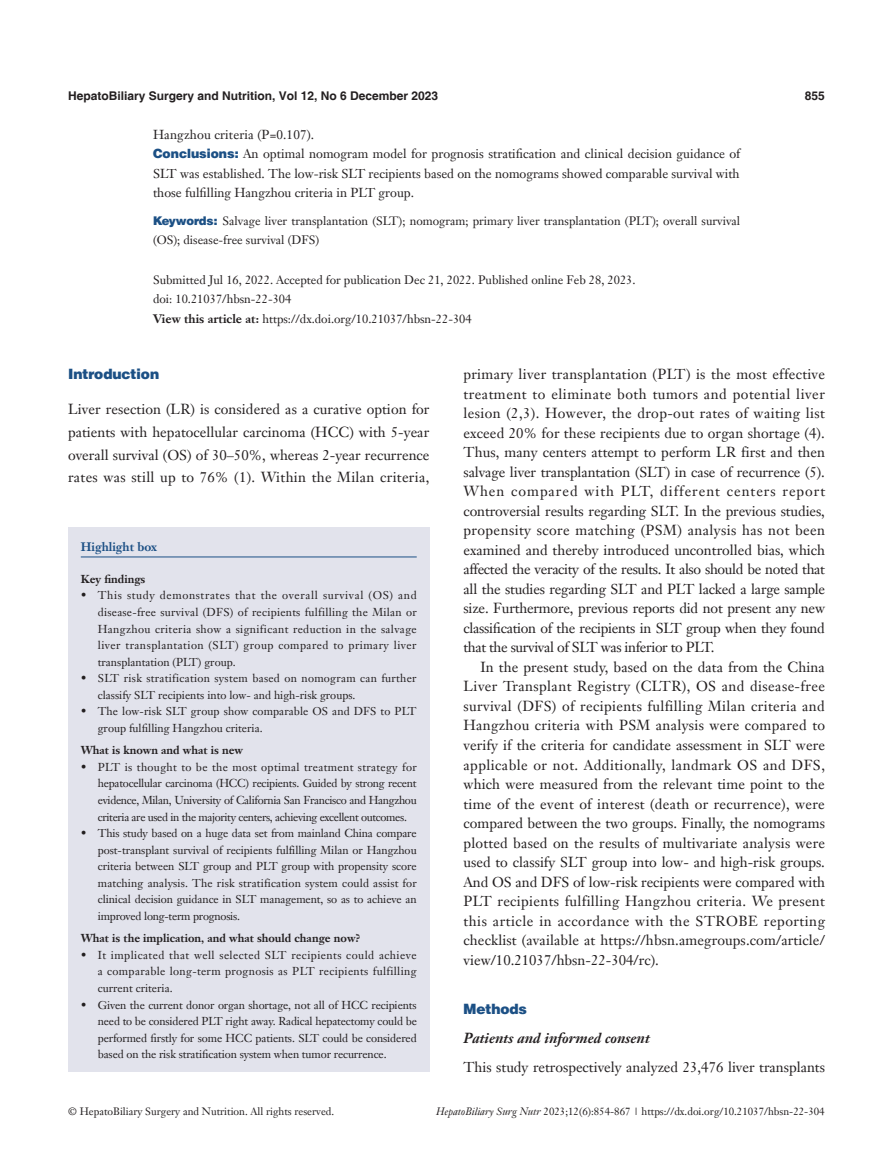
<style>
.page{position:relative;width:893px;height:1170px;background:#fff}
.page>*{position:absolute;margin:0;border:0;box-sizing:border-box;transform-origin:0 0}
.t1{font:14.25px/19.5px "Janson Text LT";color:#231f20;text-align:justify}
._2ji-zhengti{font:italic 700 14.25px "Janson Text LT";color:#231f20}
._1ji-zhengti{font:900 14.25px "Helvetica";color:#1c5085}
._1ji-6_5{font:900 14.25px "Helvetica";color:#1c5085}
.A-Abstract{font:12.75px/19.5px "Janson Text LT";color:#231f20;text-align:justify}
.A-Keywords{font:12px/19.5px "Janson Text LT";color:#231f20}
.A-time{font:12px "Janson Text LT";color:#231f20}
.t2{font:700 12px "Helvetica";color:#231f20}
.A-View_this_article{font:12px "Janson Text LT";color:#231f20}
.A-doi{font:12px "Janson Text LT";color:#231f20}
.Cite{font:700 12px "Janson Text LT";color:#1c5085}
.box-zhengwen{font:11.25px/16.5px "Janson Text LT";color:#231f20;text-align:justify}
.box-zhengwen-1_5mm{font:11.25px/16.5px "Janson Text LT";color:#231f20}
.box-zhengwen-2{font:11.25px/16.5px "Janson Text LT";letter-spacing:.025em;color:#231f20}
.box-biaoti{font:700 11.25px "Janson Text LT";color:#231f20}
.t3{font:10.5px "Janson Text LT";color:#231f20}
.s1{font-family:"Helvetica AME";color:#1c5085}
.s2{font-weight:700}
.s3{font-style:italic}
</style>
<div class="page">
<div style="left:68px;top:527px;width:361px;height:545px;background:#e2e3ec"></div>
<hr style="left:81px;top:556px;width:336px;height:1px;background:#1c5085">
<p class="t2" style="left:68px;top:88px;width:372px">HepatoBiliary Surgery and Nutrition, Vol 12, No 6 December 2023</p>
<p class="t2" style="left:805px;top:88px;width:22px">855</p>
<p class="A-Abstract" style="left:153px;top:124px;width:163px">Hangzhou criteria (P=0.107).</p>
<p class="A-Abstract" style="left:153px;top:144px;width:589px"><span class="s1">Conclusions:</span> An optimal nomogram model for prognosis stratification and clinical decision guidance of SLT was established. The low-risk SLT recipients based on the nomograms showed comparable survival with those fulfilling Hangzhou criteria in PLT group.</p>
<p class="A-Keywords" style="left:153px;top:211px;width:589px"><span class="s1">Keywords:</span> Salvage liver transplantation (SLT); nomogram; primary liver transplantation (PLT); overall survival (OS); disease-free survival (DFS)</p>
<p class="A-time" style="left:153px;top:272px;width:484px">Submitted Jul 16, 2022. Accepted for publication Dec 21, 2022. Published online Feb 28, 2023.</p>
<p class="A-doi" style="left:153px;top:291px;width:140px">doi: 10.21037/hbsn-22-304</p>
<p class="A-View_this_article" style="left:153px;top:311px;width:320px"><span class="s2">View this article at:</span> https://dx.doi.org/10.21037/hbsn-22-304</p>
<p class="_1ji-zhengti" style="left:68px;top:365px;width:93px">Introduction</p>
<p class="t1" style="left:68px;top:398px;width:363px;line-height:22.5px">Liver resection (LR) is considered as a curative option for patients with hepatocellular carcinoma (HCC) with 5-year overall survival (OS) of 30–50%, whereas 2-year recurrence rates was still up to 76% (1). Within the Milan criteria,</p>
<p class="Cite" style="left:81px;top:538px;width:78px">Highlight box</p>
<p class="box-biaoti" style="left:81px;top:571px;width:66px">Key findings</p>
<p class="box-zhengwen" style="left:98px;top:587px;width:320px;text-indent:-17px">• This study demonstrates that the overall survival (OS) and disease-free survival (DFS) of recipients fulfilling the Milan or Hangzhou criteria show a significant reduction in the salvage liver transplantation (SLT) group compared to primary liver transplantation (PLT) group.</p>
<p class="box-zhengwen-2" style="left:98px;top:669px;width:320px;text-indent:-17px">• SLT risk stratification system based on nomogram can further classify SLT recipients into low- and high-risk groups.</p>
<p class="box-zhengwen-1_5mm" style="left:98px;top:702px;width:320px;text-indent:-17px">• The low-risk SLT group show comparable OS and DFS to PLT group fulfilling Hangzhou criteria.</p>
<p class="box-biaoti" style="left:81px;top:743px;width:164px">What is known and what is new</p>
<p class="box-zhengwen" style="left:98px;top:758px;width:321px;text-indent:-17px">• PLT is thought to be the most optimal treatment strategy for hepatocellular carcinoma (HCC) recipients. Guided by strong recent evidence, Milan, University of California San Francisco and Hangzhou criteria are used in the majority centers, achieving excellent outcomes.</p>
<p class="box-zhengwen-1_5mm" style="left:98px;top:824px;width:321px;text-align:justify;text-indent:-17px">• This study based on a huge data set from mainland China compare post-transplant survival of recipients fulfilling Milan or Hangzhou criteria between SLT group and PLT group with propensity score matching analysis. The risk stratification system could assist for clinical decision guidance in SLT management, so as to achieve an improved long-term prognosis.</p>
<p class="box-biaoti" style="left:81px;top:931px;width:281px">What is the implication, and what should change now?</p>
<p class="box-zhengwen" style="left:98px;top:946px;width:320px;text-indent:-17px">• It implicated that well selected SLT recipients could achieve a comparable long-term prognosis as PLT recipients fulfilling current criteria.</p>
<p class="box-zhengwen" style="left:98px;top:996px;width:321px;text-indent:-17px">• Given the current donor organ shortage, not all of HCC recipients need to be considered PLT right away. Radical hepatectomy could be performed firstly for some HCC patients. SLT could be considered based on the risk stratification system when tumor recurrence.</p>
<p class="t1" style="left:463px;top:364px;width:363px">primary liver transplantation (PLT) is the most effective treatment to eliminate both tumors and potential liver lesion (2,3). However, the drop-out rates of waiting list exceed 20% for these recipients due to organ shortage (4).<br>Thus, many centers attempt to perform LR first and then salvage liver transplantation (SLT) in case of recurrence (5).<br>When compared with PLT, different centers report controversial results regarding SLT. In the previous studies, propensity score matching (PSM) analysis has not been examined and thereby introduced uncontrolled bias, which affected the veracity of the results. It also should be noted that all the studies regarding SLT and PLT lacked a large sample size. Furthermore, previous reports did not present any new classification of the recipients in SLT group when they found that the survival of SLT was inferior to PLT.</p>
<p class="t1" style="left:463px;top:657px;width:363px;text-indent:17px">In the present study, based on the data from the China Liver Transplant Registry (CLTR), OS and disease-free survival (DFS) of recipients fulfilling Milan criteria and Hangzhou criteria with PSM analysis were compared to verify if the criteria for candidate assessment in SLT were applicable or not. Additionally, landmark OS and DFS, which were measured from the relevant time point to the time of the event of interest (death or recurrence), were compared between the two groups. Finally, the nomograms plotted based on the results of multivariate analysis were used to classify SLT group into low- and high-risk groups.<br>And OS and DFS of low-risk recipients were compared with PLT recipients fulfilling Hangzhou criteria. We present this article in accordance with the STROBE reporting checklist (available at https://hbsn.amegroups.com/article/ view/10.21037/hbsn-22-304/rc).</p>
<p class="_1ji-6_5" style="left:463px;top:999px;width:65px">Methods</p>
<p class="_2ji-zhengti" style="left:463px;top:1028px;width:188px">Patients and informed consent</p>
<p class="t1" style="left:463px;top:1057px;width:363px">This study retrospectively analyzed 23,476 liver transplants</p>
<p class="t3" style="left:68px;top:1104px;width:268px">© HepatoBiliary Surgery and Nutrition. All rights reserved.</p>
<p class="t3" style="left:436px;top:1104px;width:390px"><span class="s3">HepatoBiliary Surg Nutr</span> 2023;12(6):854-867 | https://dx.doi.org/10.21037/hbsn-22-304</p>
</div>
